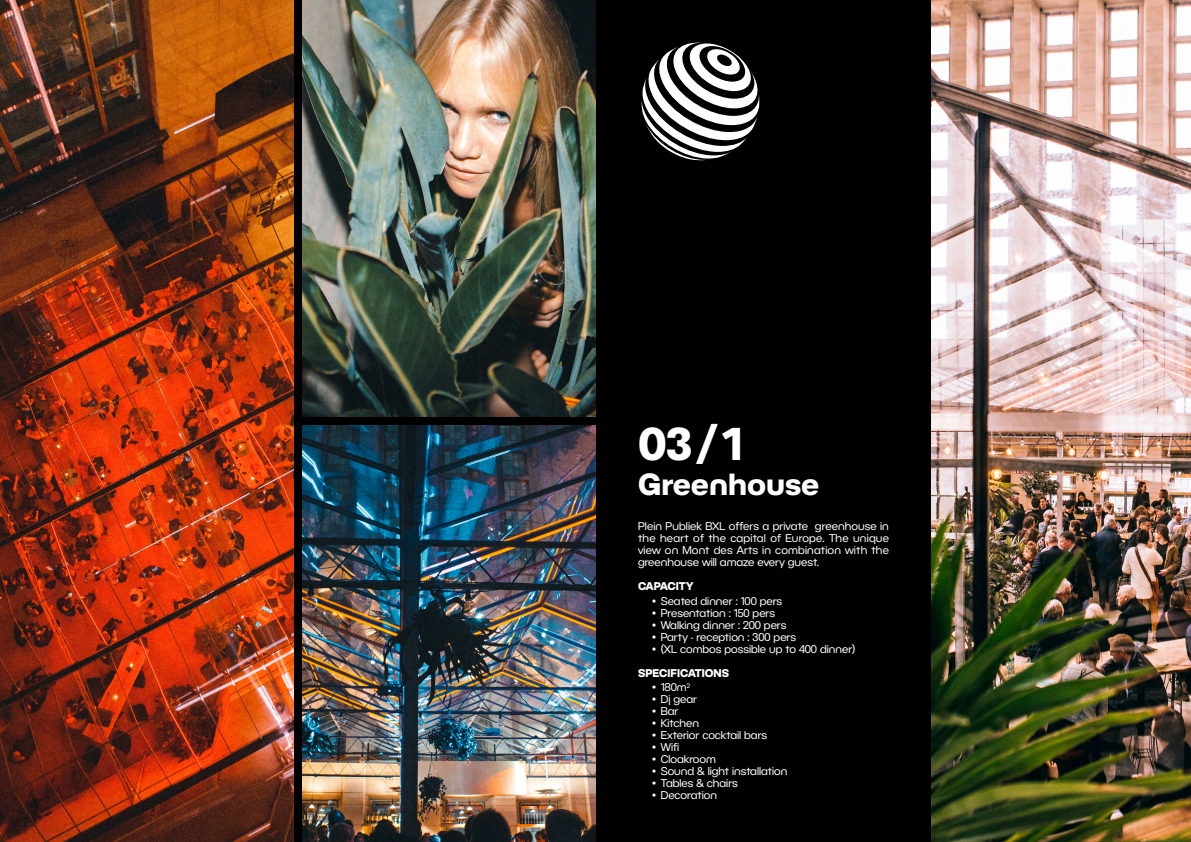
<style>
.page{position:relative;width:1191px;height:842px;background:#000}
.page>*{position:absolute;margin:0;border:0;box-sizing:border-box;transform-origin:0 0}
.t1{font:700 45px "BC Novatica CYR";color:#fff}
.t2{font:700 30px "BC Novatica CYR";color:#fff}
.t3{font:11px/12px "BC Novatica CYR";color:#fff;text-align:justify}
.t4{font:700 11px "BC Novatica CYR";color:#fff}
</style>
<div class="page">
<img style="left:0;top:0;width:293px;height:842px">
<img style="left:931px;top:0;width:260px;height:842px">
<img style="left:302px;top:425px;width:293px;height:417px">
<img style="left:302px;top:0;width:293px;height:417px">
<svg style="left:641px;top:42px;width:119px;height:118px"></svg>
<h1 class="t1" style="left:638px;top:415px;width:106px">03/1</h1>
<h2 class="t2" style="left:638px;top:465px;width:183px">Greenhouse</h2>
<p class="t3" style="left:638px;top:520px;width:252px">Plein Publiek BXL offers a private greenhouse in the heart of the capital of Europe. The unique view on Mont des Arts in combination with the greenhouse will amaze every guest.</p>
<p class="t4" style="left:638px;top:579px;width:57px">CAPACITY</p>
<p class="t3" style="left:652px;top:594px;width:131px">• Seated dinner : 100 pers</p>
<p class="t3" style="left:652px;top:606px;width:124px">• Presentation : 150 pers</p>
<p class="t3" style="left:652px;top:618px;width:136px">• Walking dinner : 200 pers</p>
<p class="t3" style="left:652px;top:630px;width:145px">• Party - reception : 300 pers</p>
<p class="t3" style="left:652px;top:642px;width:205px">• (XL combos possible up to 400 dinner)</p>
<p class="t4" style="left:638px;top:666px;width:93px">SPECIFICATIONS</p>
<p class="t3" style="left:652px;top:681px;width:39px">• 180m<sup>2</sup></p>
<p class="t3" style="left:652px;top:693px;width:46px">• Dj gear</p>
<p class="t3" style="left:652px;top:705px;width:28px">• Bar</p>
<p class="t3" style="left:652px;top:717px;width:48px">• Kitchen</p>
<p class="t3" style="left:652px;top:729px;width:116px">• Exterior cocktail bars</p>
<p class="t3" style="left:652px;top:741px;width:28px">• Wifi</p>
<p class="t3" style="left:652px;top:753px;width:65px">• Cloakroom</p>
<p class="t3" style="left:652px;top:765px;width:137px">• Sound &amp; light installation</p>
<p class="t3" style="left:652px;top:777px;width:87px">• Tables &amp; chairs</p>
<p class="t3" style="left:652px;top:789px;width:66px">• Decoration</p>
</div>
